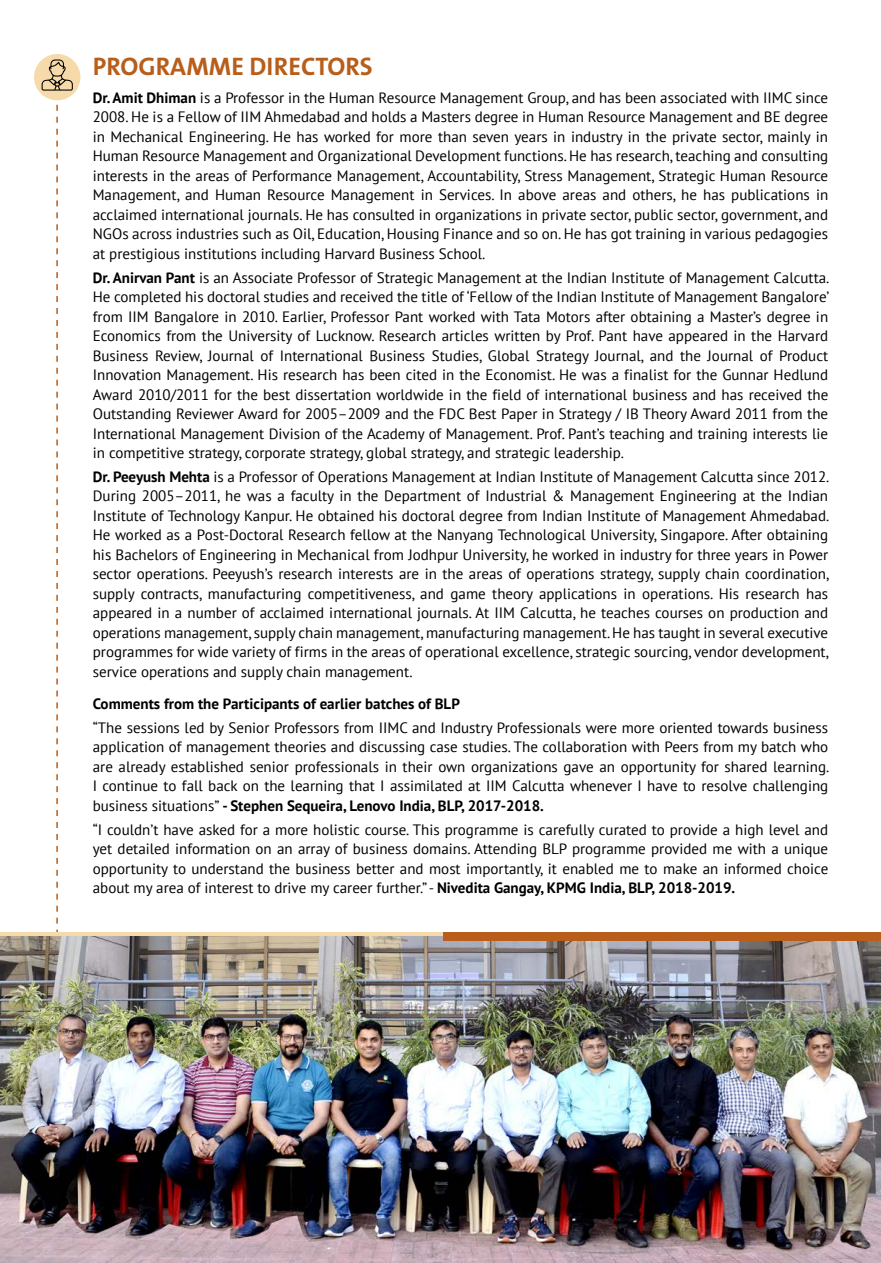
<style>
.page{position:relative;width:881px;height:1263px;background:#fff}
.page>*{position:absolute;margin:0;border:0;box-sizing:border-box;transform-origin:0 0}
.t1{font:700 25.5px "The Sans B7";color:#b85d1a}
.t2{font:15px/19.5px "PT Sans";color:#000;text-align:justify}
.t3{font:700 15px "PT Sans";color:#000}
.s1{font-weight:700}
</style>
<div class="page">
<div style="left:34px;top:54px;width:46px;height:46px;background:#f6daaa;border-radius:50%"></div>
<svg style="left:42px;top:57px;width:31px;height:875px"></svg>
<div style="left:0;top:932px;width:442px;height:8px;background:#f6daaa"></div>
<img style="left:0;top:936px;width:880px;height:327px">
<div style="left:443px;top:932px;width:437px;height:8px;background:#b85d1a"></div>
<h1 class="t1" style="left:93px;top:53px;width:251px">PROGRAMME DIRECTORS</h1>
<p class="t2" style="left:93px;top:87px;width:736px"><span class="s1">Dr. Amit Dhiman</span> is a Professor in the Human Resource Management Group, and has been associated with IIMC since 2008. He is a Fellow of IIM Ahmedabad and holds a Masters degree in Human Resource Management and BE degree in Mechanical Engineering. He has worked for more than seven years in industry in the private sector, mainly in Human Resource Management and Organizational Development functions. He has research, teaching and consulting interests in the areas of Performance Management, Accountability, Stress Management, Strategic Human Resource Management, and Human Resource Management in Services. In above areas and others, he has publications in acclaimed international journals. He has consulted in organizations in private sector, public sector, government, and NGOs across industries such as Oil, Education, Housing Finance and so on. He has got training in various pedagogies at prestigious institutions including Harvard Business School.</p>
<p class="t2" style="left:93px;top:267px;width:737px"><span class="s1">Dr. Anirvan Pant</span> is an Associate Professor of Strategic Management at the Indian Institute of Management Calcutta.<br>He completed his doctoral studies and received the title of ‘Fellow of the Indian Institute of Management Bangalore’ from IIM Bangalore in 2010. Earlier, Professor Pant worked with Tata Motors after obtaining a Master’s degree in Economics from the University of Lucknow. Research articles written by Prof. Pant have appeared in the Harvard Business Review, Journal of International Business Studies, Global Strategy Journal, and the Journal of Product Innovation Management. His research has been cited in the Economist. He was a finalist for the Gunnar Hedlund Award 2010/2011 for the best dissertation worldwide in the field of international business and has received the Outstanding Reviewer Award for 2005–2009 and the FDC Best Paper in Strategy / IB Theory Award 2011 from the International Management Division of the Academy of Management. Prof. Pant’s teaching and training interests lie in competitive strategy, corporate strategy, global strategy, and strategic leadership.</p>
<p class="t2" style="left:93px;top:466px;width:737px"><span class="s1">Dr. Peeyush Mehta</span> is a Professor of Operations Management at Indian Institute of Management Calcutta since 2012.<br>During 2005–2011, he was a faculty in the Department of Industrial &amp; Management Engineering at the Indian Institute of Technology Kanpur. He obtained his doctoral degree from Indian Institute of Management Ahmedabad.<br>He worked as a Post-Doctoral Research fellow at the Nanyang Technological University, Singapore. After obtaining his Bachelors of Engineering in Mechanical from Jodhpur University, he worked in industry for three years in Power sector operations. Peeyush’s research interests are in the areas of operations strategy, supply chain coordination, supply contracts, manufacturing competitiveness, and game theory applications in operations. His research has appeared in a number of acclaimed international journals. At IIM Calcutta, he teaches courses on production and operations management, supply chain management, manufacturing management. He has taught in several executive programmes for wide variety of firms in the areas of operational excellence, strategic sourcing, vendor development, service operations and supply chain management.</p>
<p class="t3" style="left:93px;top:694px;width:368px">Comments from the Participants of earlier batches of BLP</p>
<p class="t2" style="left:93px;top:717px;width:737px">“The sessions led by Senior Professors from IIMC and Industry Professionals were more oriented towards business application of management theories and discussing case studies. The collaboration with Peers from my batch who are already established senior professionals in their own organizations gave an opportunity for shared learning.<br>I continue to fall back on the learning that I assimilated at IIM Calcutta whenever I have to resolve challenging business situations” <span class="s1">- Stephen Sequeira, Lenovo India, BLP, 2017-2018.</span></p>
<p class="t2" style="left:93px;top:819px;width:736px">“I couldn’t have asked for a more holistic course. This programme is carefully curated to provide a high level and yet detailed information on an array of business domains. Attending BLP programme provided me with a unique opportunity to understand the business better and most importantly, it enabled me to make an informed choice about my area of interest to drive my career further.” - <span class="s1">Nivedita Gangay, KPMG India, BLP, 2018-2019.</span></p>
</div>
